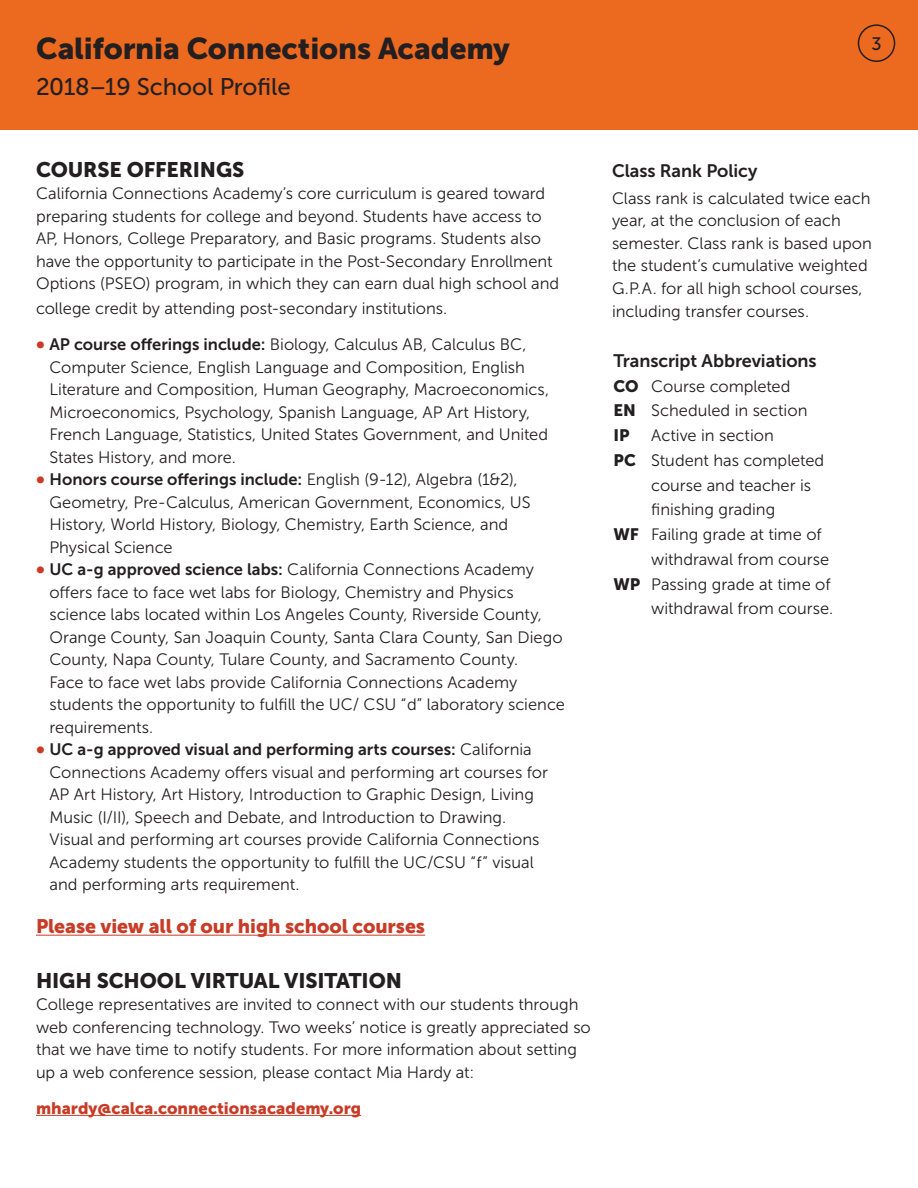
<style>
.page{position:relative;width:918px;height:1188px;background:#fff}
.page>*{position:absolute;margin:0;border:0;box-sizing:border-box;transform-origin:0 0}
.t1{font:30px "Museo Sans 900";letter-spacing:-.005em;color:#231f20}
.t2{font:24px "Museo Sans 500";letter-spacing:-.01em;color:#231f20}
.H3__heading1{font:21px "Museo Sans 900";letter-spacing:-.005em;color:#231f20}
.Hyperlink{font:19.5px "Museo Sans 900";letter-spacing:-.005em;color:#c83c27}
.H4__H2{font:18px "Museo Sans 700";letter-spacing:-.005em;color:#231f20}
.t3{font:18px "Museo Sans 500";color:#231f20}
.P1{font:16.5px/22.5px "Museo Sans 300";color:#231f20}
.t4{font:16.5px "Museo Sans 900";color:#c83c27}
.P1-2{font:16.5px "Museo Sans 900";color:#231f20}
.s1{font-family:"Museo Sans 700";font-size:21px;color:#c83c27}
.s2{font-family:"Museo Sans 700"}
.s3{font-family:"Museo Sans 900"}
</style>
<div class="page">
<div style="left:0;top:0;width:918px;height:130px;background:#ec6a20"></div>
<div style="left:858px;top:24px;width:37px;height:38px;border:2px solid #231f20;border-radius:50%"></div>
<hr style="left:36px;top:935px;width:389px;height:1px;background:#c83c27">
<hr style="left:36px;top:1115px;width:325px;height:1px;background:#c83c27">
<h1 class="t1" style="left:36px;top:31px;width:476px">California Connections Academy</h1>
<h2 class="t2" style="left:36px;top:73px;width:256px">2018–19 School Profile</h2>
<p class="t3" style="left:871px;top:33px;width:12px">3</p>
<h3 class="H3__heading1" style="left:36px;top:158px;width:210px">COURSE OFFERINGS</h3>
<p class="P1" style="left:36px;top:183px;width:525px">California Connections Academy’s core curriculum is geared toward preparing students for college and beyond. Students have access to AP, Honors, College Preparatory, and Basic programs. Students also have the opportunity to participate in the Post-Secondary Enrollment Options (PSEO) program, in which they can earn dual high school and</p>
<p class="P1" style="left:36px;top:297px;width:413px">college credit by attending post-secondary institutions.</p>
<p class="P1" style="left:50px;top:333px;width:501px;text-indent:-14px"><span class="s1">•</span> <span class="s2">AP course offerings include:</span> Biology, Calculus AB, Calculus BC, Computer Science, English Language and Composition, English Literature and Composition, Human Geography, Macroeconomics, Microeconomics, Psychology, Spanish Language, AP Art History, French Language, Statistics, United States Government, and United States History, and more.</p>
<p class="P1" style="left:50px;top:468px;width:483px;text-indent:-14px"><span class="s1">•</span> <span class="s2">Honors course offerings include:</span> English (9-12), Algebra (1&amp;2), Geometry, Pre-Calculus, American Government, Economics, US History, World History, Biology, Chemistry, Earth Science, and Physical Science</p>
<p class="P1" style="left:50px;top:558px;width:517px;text-indent:-14px"><span class="s1">•</span> <span class="s2">UC a-g approved science labs:</span> California Connections Academy offers face to face wet labs for Biology, Chemistry and Physics science labs located within Los Angeles County, Riverside County, Orange County, San Joaquin County, Santa Clara County, San Diego County, Napa County, Tulare County, and Sacramento County.<br>Face to face wet labs provide California Connections Academy students the opportunity to fulfill the UC/ CSU “d” laboratory science requirements.</p>
<p class="P1" style="left:50px;top:738px;width:500px;text-indent:-14px"><span class="s1">•</span> <span class="s2">UC a-g approved visual and performing arts courses:</span> California Connections Academy offers visual and performing art courses for AP Art History, Art History, Introduction to Graphic Design, Living Music (I/II), Speech and Debate, and Introduction to Drawing.<br>Visual and performing art courses provide California Connections Academy students the opportunity to fulfill the UC/CSU “f” visual and performing arts requirement.</p>
<p class="Hyperlink" style="left:36px;top:915px;width:391px">Please view all of our high school courses</p>
<p class="H3__heading1" style="left:36px;top:968px;width:368px">HIGH SCHOOL VIRTUAL VISITATION</p>
<p class="P1" style="left:36px;top:993px;width:556px">College representatives are invited to connect with our students through web conferencing technology. Two weeks’ notice is greatly appreciated so that we have time to notify students. For more information about setting up a web conference session, please contact Mia Hardy at:</p>
<p class="t4" style="left:36px;top:1099px;width:327px">mhardy@calca.connectionsacademy.org</p>
<p class="H4__H2" style="left:612px;top:161px;width:147px">Class Rank Policy</p>
<p class="P1" style="left:612px;top:187px;width:262px">Class rank is calculated twice each year, at the conclusion of each semester. Class rank is based upon the student’s cumulative weighted G.P.A. for all high school courses, including transfer courses.</p>
<h2 class="H4__H2" style="left:614px;top:351px;width:205px">Transcript Abbreviations</h2>
<p class="P1" style="left:614px;top:375px;width:179px"><span class="s3">CO</span> Course completed</p>
<p class="P1" style="left:614px;top:400px;width:195px"><span class="s3">EN</span> Scheduled in section</p>
<p class="P1-2" style="left:614px;top:426px;width:18px">IP</p>
<p class="P1" style="left:651px;top:424px;width:124px">Active in section</p>
<p class="P1" style="left:651px;top:448px;width:174px;line-height:24.8px;text-indent:-38px"><span class="s3">PC</span> Student has completed course and teacher is finishing grading</p>
<p class="P1" style="left:651px;top:522px;width:179px;line-height:24.8px;text-indent:-38px"><span class="s3">WF</span> Failing grade at time of withdrawal from course</p>
<p class="P1" style="left:613px;top:572px;width:221px;line-height:24.8px;text-align:right"><span class="s3">WP</span> Passing grade at time of withdrawal from course.</p>
</div>
